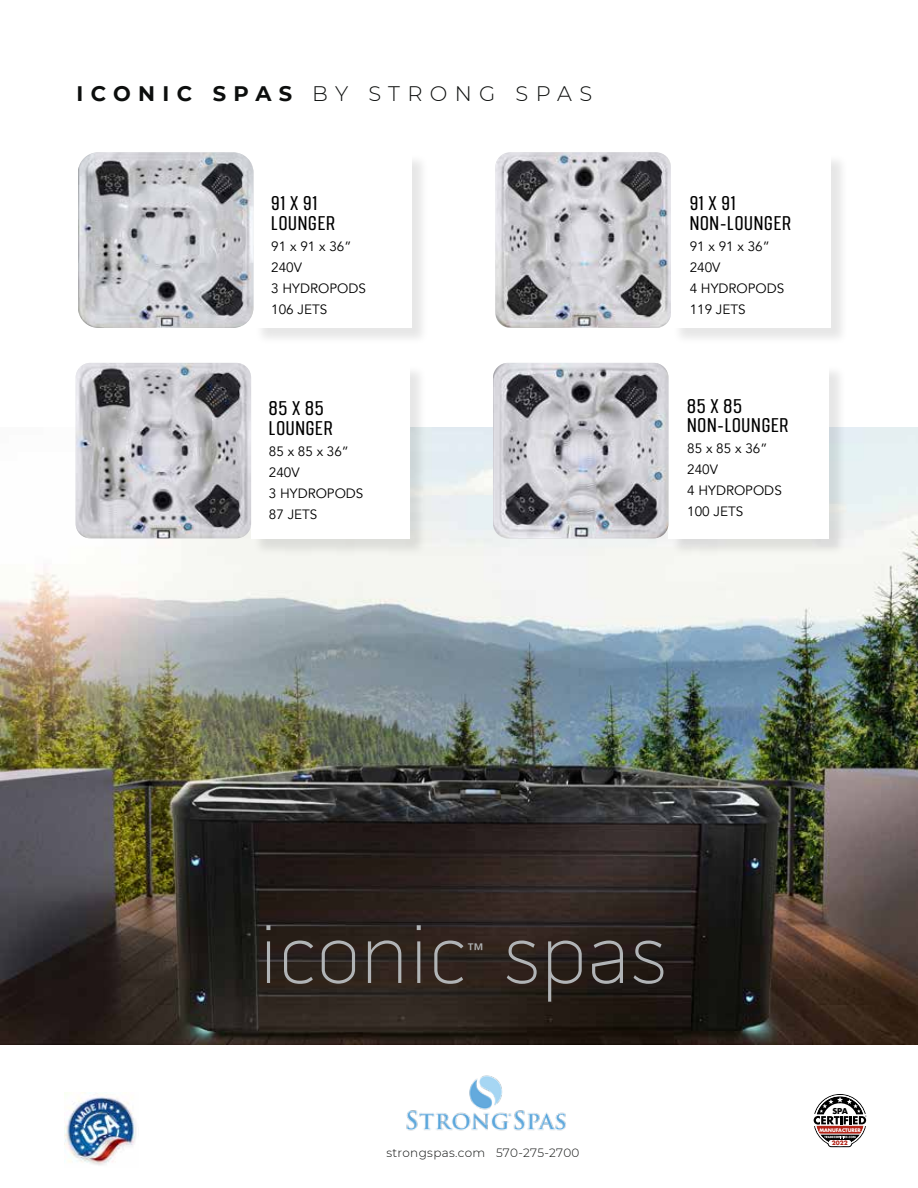
<style>
.page{position:relative;width:918px;height:1188px;background:#fff}
.page>*{position:absolute;margin:0;border:0;box-sizing:border-box;transform-origin:0 0}
.t1{font:100 84.9px "Pill Gothic 600 mg";letter-spacing:.01em;color:#b1b4b6}
.t2{font:300 21px "Montserrat";letter-spacing:.35em;color:#0c0e0d}
.t3{font:16.5px/19.8px "Mostin";letter-spacing:.05em;color:#000}
.t4{font:500 16.5px "Avenir";color:#b1b4b6}
.t5{font:13.5px/21px "Avenir";color:#000}
.t6{font:300 12px "Montserrat";letter-spacing:.03em;color:#0c0e0d}
.t7{font:700 7.95px "Futura";color:#000}
.t8{font:700 5.85px "Futura";color:#b32317}
.t9{font:700 4.8px "Futura";color:#fff}
.s1{font-weight:700}
</style>
<div class="page">
<img style="left:0;top:428px;width:918px;height:617px">
<svg style="left:813px;top:1094px;width:54px;height:54px"></svg>
<img style="left:65px;top:1093px;width:71px;height:72px">
<div style="left:252px;top:364px;width:175px;height:192px;background:#000;opacity:.1"></div>
<div style="left:251px;top:363px;width:158px;height:175px;background:#fff"></div>
<img style="left:76px;top:363px;width:175px;height:175px">
<div style="left:670px;top:364px;width:177px;height:192px;background:#000;opacity:.1"></div>
<div style="left:669px;top:363px;width:160px;height:175px;background:#fff"></div>
<img style="left:493px;top:363px;width:176px;height:175px">
<div style="left:254px;top:154px;width:175px;height:192px;background:#000;opacity:.1"></div>
<div style="left:253px;top:152px;width:158px;height:176px;background:#fff"></div>
<img style="left:78px;top:152px;width:176px;height:176px">
<div style="left:672px;top:154px;width:177px;height:192px;background:#000;opacity:.1"></div>
<div style="left:670px;top:152px;width:161px;height:176px;background:#fff"></div>
<img style="left:495px;top:152px;width:176px;height:176px">
<img style="left:406px;top:1075px;width:160px;height:56px">
<h2 class="t2" style="left:76px;top:80px;width:517px"><span class="s1">ICONIC SPAS</span> BY STRONG SPAS</h2>
<p class="t3" style="left:271px;top:193px;width:66px">91 X 91<br>LOUNGER</p>
<p class="t5" style="left:271px;top:236px;width:96px">91 x 91 x 36”<br>240V<br>3 HYDROPODS<br>106 JETS</p>
<p class="t3" style="left:269px;top:397px;width:66px">85 X 85<br>LOUNGER</p>
<p class="t5" style="left:269px;top:441px;width:96px">85 x 85 x 36”<br>240V<br>3 HYDROPODS<br>87 JETS</p>
<p class="t3" style="left:690px;top:193px;width:103px">91 X 91<br>NON-LOUNGER</p>
<p class="t5" style="left:690px;top:236px;width:96px">91 x 91 x 36”<br>240V<br>4 HYDROPODS<br>119 JETS</p>
<p class="t3" style="left:687px;top:395px;width:103px">85 X 85<br>NON-LOUNGER</p>
<p class="t5" style="left:687px;top:438px;width:96px">85 x 85 x 36”<br>240V<br>4 HYDROPODS<br>100 JETS</p>
<h1 class="t1" style="left:258px;top:906px;width:410px">iconic spas</h1>
<p class="t4" style="left:467px;top:935px;width:18px">™</p>
<p class="t6" style="left:386px;top:1144px;width:195px">strongspas.com 570-275-2700</p>
<p class="t7" style="left:832px;top:1106px;width:17px">SPA</p>
<p class="t8" style="left:832px;top:1139px;width:18px">2022</p>
<p class="t9" style="left:819px;top:1127px;width:43px">MANUFACTURER</p>
</div>
